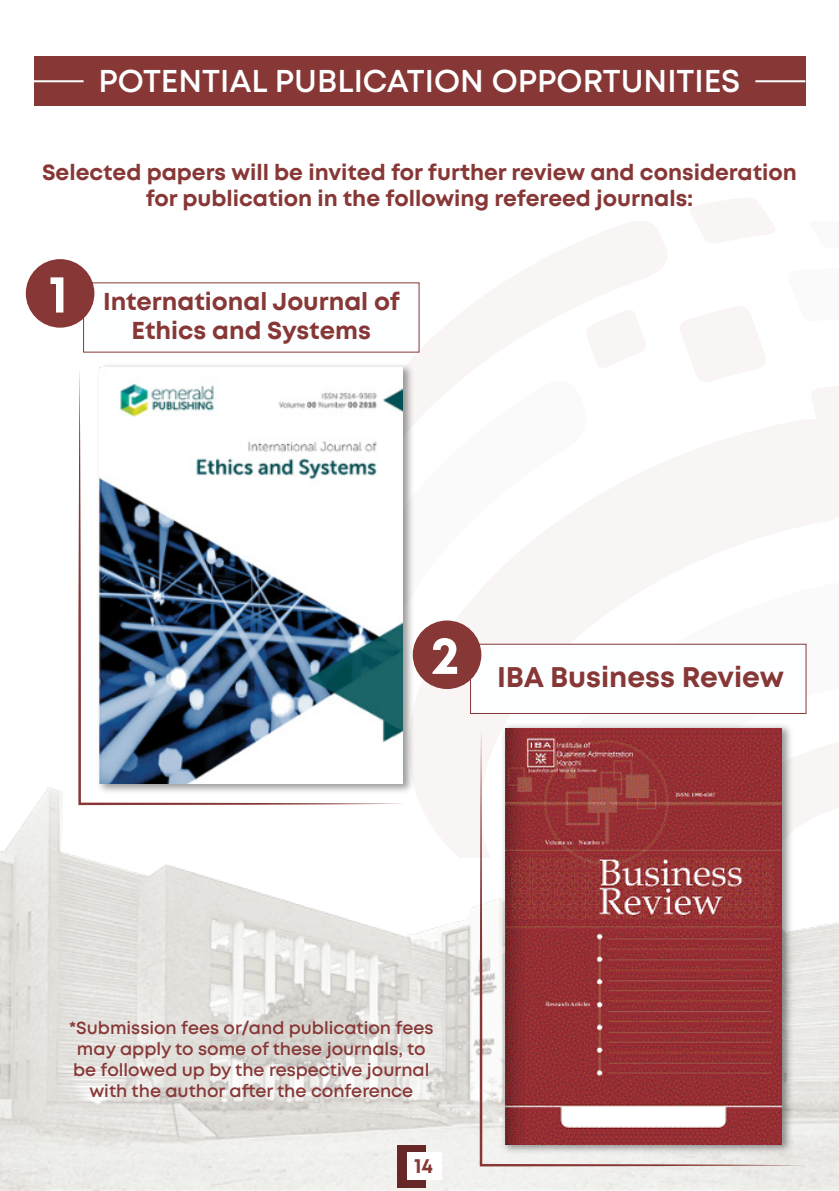
<style>
.page{position:relative;width:839px;height:1191px;background:#fff}
.page>*{position:absolute;margin:0;border:0;box-sizing:border-box;transform-origin:0 0}
.t1{font:700 52.8px "Mont";color:#fff}
.t2{font:600 31.6px "Mont";color:#fff}
.t3{font:700 28.4px "Mont";color:#873836}
.t4{font:700 24.4px/29.4px "Mont";color:#873836;text-align:center}
.t5{font:700 22px/26.4px "Mont";color:#873836;text-align:center}
.t6{font:700 20.6px "Mont";color:#873836}
.t7{font:600 17.4px/21px "Mont";color:#873836;text-align:center}
</style>
<div class="page">
<img style="left:0;top:787px;width:838px;height:404px">
<svg style="left:392px;top:621px;width:415px;height:236px;fill:#f9f5f5"></svg>
<svg style="left:806px;top:741px;width:32px;height:116px"></svg>
<div style="left:34px;top:57px;width:770px;height:49px;background:#873836"></div>
<hr style="left:34px;top:80px;width:49px;height:2px;background:#fff">
<hr style="left:755px;top:80px;width:49px;height:2px;background:#fff">
<img style="left:99px;top:363px;width:318px;height:434px">
<svg style="left:78px;top:368px;width:327px;height:437px"></svg>
<div style="left:26px;top:259px;width:68px;height:69px;background:#873836;border-radius:50%"></div>
<img style="left:497px;top:719px;width:298px;height:10px">
<svg style="left:479px;top:729px;width:327px;height:437px;background:#a85b5d"></svg>
<div style="left:470px;top:644px;width:335px;height:70px;background:#fdfeff;border:1px solid #873836"></div>
<div style="left:412px;top:620px;width:69px;height:69px;background:#873836;border-radius:50%"></div>
<div style="left:397px;top:1145px;width:28px;height:42px;background:#682727"></div>
<div style="left:406px;top:1152px;width:35px;height:28px;background:#fff"></div>
<h2 class="t2" style="left:98px;top:61px;width:643px">POTENTIAL PUBLICATION OPPORTUNITIES</h2>
<p class="t5" style="left:42px;top:159px;width:756px">Selected papers will be invited for further review and consideration for publication in the following refereed journals:</p>
<h1 class="t1" style="left:49px;top:260px;width:21px">1</h1>
<h3 class="t4" style="left:103px;top:286px;width:298px">International Journal of<br>Ethics and Systems</h3>
<h3 class="t3" style="left:430px;top:659px;width:354px"><sup>2</sup> IBA Business Review</h3>
<p class="t7" style="left:69px;top:1018px;width:366px">*Submission fees or/and publication fees may apply to some of these journals, to be followed up by the respective journal with the author after the conference</p>
<p class="t6" style="left:414px;top:1152px;width:20px">14</p>
</div>
